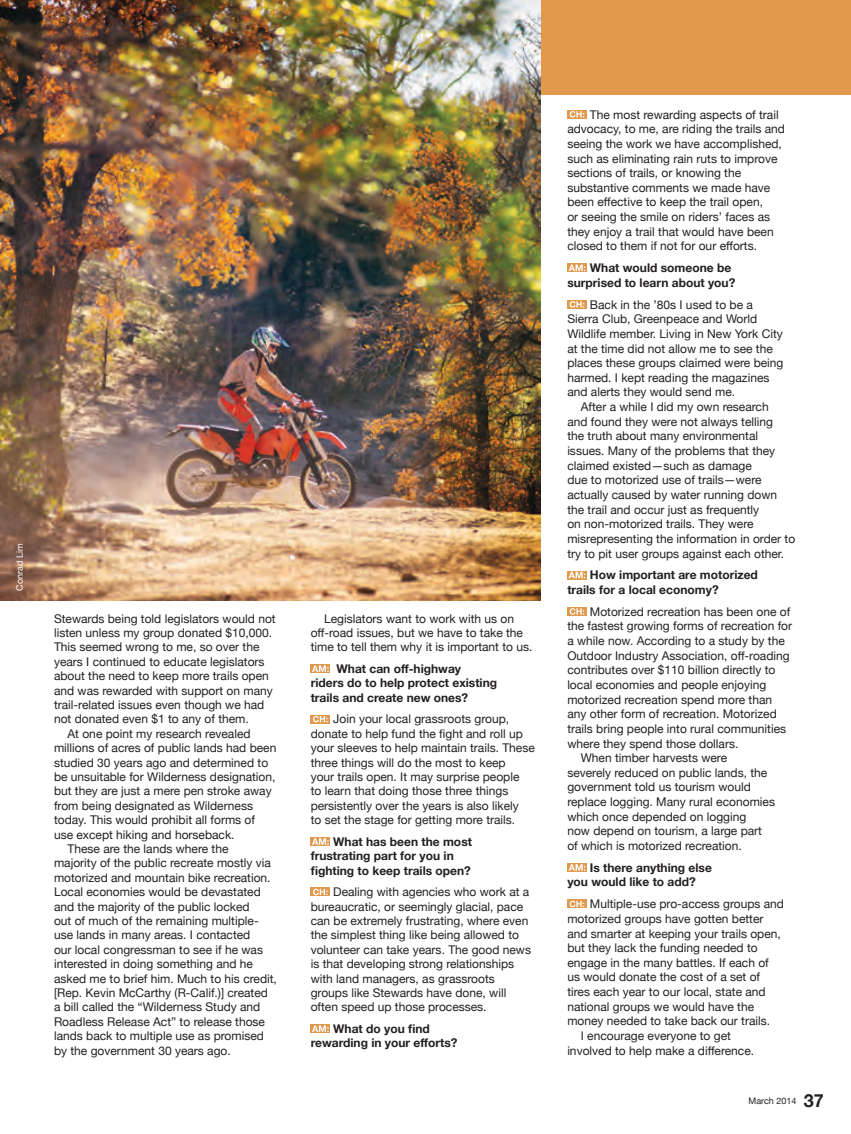
<style>
.page{position:relative;width:851px;height:1134px;background:#fff}
.page>*{position:absolute;margin:0;border:0;box-sizing:border-box;transform-origin:0 0}
.AM_Body{font:12px/14.7px "Helvetica Neue";color:#231f20}
.AM_Body-2{font:700 12px/14.4px "Helvetica Neue";color:#231f20}
.t1{font:9px "Helvetica Neue";color:#231f20}
.AM_Photo_Credit{font:9px "Helvetica Neue";color:#fff}
.s1{font-weight:700;font-size:18px}
</style>
<div class="page">
<div style="left:540px;top:0;width:310px;height:94px;background:#e0994d"></div>
<svg style="left:310px;top:664px;width:20px;height:9px"></svg>
<svg style="left:312px;top:665px;width:16px;height:7px"></svg>
<svg style="left:310px;top:715px;width:20px;height:8px"></svg>
<svg style="left:313px;top:716px;width:14px;height:6px"></svg>
<svg style="left:310px;top:837px;width:20px;height:9px"></svg>
<svg style="left:312px;top:838px;width:16px;height:7px"></svg>
<svg style="left:310px;top:888px;width:20px;height:8px"></svg>
<svg style="left:313px;top:889px;width:14px;height:6px"></svg>
<svg style="left:310px;top:1024px;width:20px;height:9px"></svg>
<svg style="left:312px;top:1025px;width:16px;height:7px"></svg>
<svg style="left:567px;top:110px;width:19px;height:9px"></svg>
<svg style="left:569px;top:111px;width:15px;height:7px"></svg>
<svg style="left:567px;top:264px;width:19px;height:8px"></svg>
<svg style="left:568px;top:265px;width:17px;height:6px"></svg>
<svg style="left:567px;top:300px;width:19px;height:9px"></svg>
<svg style="left:569px;top:301px;width:15px;height:7px"></svg>
<svg style="left:567px;top:571px;width:19px;height:8px"></svg>
<svg style="left:568px;top:572px;width:17px;height:6px"></svg>
<svg style="left:567px;top:607px;width:19px;height:9px"></svg>
<svg style="left:569px;top:608px;width:15px;height:7px"></svg>
<div style="left:567px;top:863px;width:19px;height:9px;background:#e0994d"></div>
<svg style="left:568px;top:864px;width:17px;height:7px"></svg>
<svg style="left:567px;top:900px;width:19px;height:8px"></svg>
<svg style="left:569px;top:901px;width:15px;height:6px"></svg>
<img style="left:0;top:0;width:540px;height:601px">
<p class="AM_Photo_Credit" style="left:12px;top:591px;width:49px;rotate:-90deg">Conrad Lim</p>
<p class="AM_Body" style="left:54px;top:610px;width:223px">Stewards being told legislators would not listen unless my group donated $10,000.<br>This seemed wrong to me, so over the years I continued to educate legislators about the need to keep more trails open and was rewarded with support on many trail-related issues even though we had not donated even $1 to any of them.</p>
<p class="AM_Body" style="left:54px;top:726px;width:224px;text-indent:14px">At one point my research revealed millions of acres of public lands had been studied 30 years ago and determined to be unsuitable for Wilderness designation, but they are just a mere pen stroke away from being designated as Wilderness today. This would prohibit all forms of use except hiking and horseback.</p>
<p class="AM_Body" style="left:54px;top:841px;width:224px;text-indent:14px">These are the lands where the<br>majority of the public recreate mostly via motorized and mountain bike recreation.<br>Local economies would be devastated and the majority of the public locked<br>out of much of the remaining multiple&shy;use lands in many areas. I contacted<br>our local congressman to see if he was interested in doing something and he asked me to brief him. Much to his credit, [Rep. Kevin McCarthy (R-Calif.)] created a bill called the “Wilderness Study and Roadless Release Act” to release those lands back to multiple use as promised by the government 30 years ago.</p>
<p class="AM_Body" style="left:310px;top:610px;width:223px;text-indent:14px">Legislators want to work with us on off-road issues, but we have to take the time to tell them why it is important to us.</p>
<p class="AM_Body-2" style="left:310px;top:661px;width:188px;text-indent:26px">What can off-highway riders do to help protect existing trails and create new ones?</p>
<p class="AM_Body" style="left:310px;top:711px;width:226px;text-indent:23px">Join your local grassroots group, donate to help fund the fight and roll up your sleeves to help maintain trails. These three things will do the most to keep<br>your trails open. It may surprise people<br>to learn that doing those three things persistently over the years is also likely<br>to set the stage for getting more trails.</p>
<p class="AM_Body-2" style="left:310px;top:834px;width:163px;text-indent:23px">What has been the most frustrating part for you in fighting to keep trails open?</p>
<p class="AM_Body" style="left:310px;top:884px;width:222px;text-indent:23px">Dealing with agencies who work at a bureaucratic, or seemingly glacial, pace can be extremely frustrating, where even the simplest thing like being allowed to volunteer can take years. The good news is that developing strong relationships with land managers, as grassroots groups like Stewards have done, will often speed up those processes.</p>
<p class="AM_Body-2" style="left:310px;top:1021px;width:148px;text-align:center">What do you find rewarding in your efforts?</p>
<p class="AM_Body" style="left:567px;top:106px;width:219px;text-indent:23px">The most rewarding aspects of trail advocacy, to me, are riding the trails and seeing the work we have accomplished, such as eliminating rain ruts to improve sections of trails, or knowing the substantive comments we made have been effective to keep the trail open,<br>or seeing the smile on riders’ faces as they enjoy a trail that would have been closed to them if not for our efforts.</p>
<p class="AM_Body-2" style="left:567px;top:260px;width:169px;text-indent:23px">What would someone be surprised to learn about you?</p>
<p class="AM_Body" style="left:567px;top:296px;width:218px;text-indent:23px">Back in the ’80s I used to be a Sierra Club, Greenpeace and World Wildlife member. Living in New York City at the time did not allow me to see the places these groups claimed were being harmed. I kept reading the magazines and alerts they would send me.</p>
<p class="AM_Body" style="left:567px;top:399px;width:229px;text-indent:14px">After a while I did my own research<br>and found they were not always telling<br>the truth about many environmental issues. Many of the problems that they claimed existed—such as damage<br>due to motorized use of trails—were actually caused by water running down the trail and occur just as frequently<br>on non-motorized trails. They were misrepresenting the information in order to try to pit user groups against each other.</p>
<p class="AM_Body-2" style="left:567px;top:567px;width:192px;text-indent:23px">How important are motorized trails for a local economy?</p>
<p class="AM_Body" style="left:567px;top:603px;width:226px;text-indent:23px">Motorized recreation has been one of the fastest growing forms of recreation for a while now. According to a study by the Outdoor Industry Association, off-roading contributes over $110 billion directly to local economies and people enjoying motorized recreation spend more than any other form of recreation. Motorized trails bring people into rural communities where they spend those dollars.</p>
<p class="AM_Body" style="left:567px;top:750px;width:209px;text-indent:14px">When timber harvests were<br>severely reduced on public lands, the government told us tourism would replace logging. Many rural economies which once depended on logging<br>now depend on tourism, a large part of which is motorized recreation.</p>
<p class="AM_Body-2" style="left:567px;top:860px;width:146px;text-indent:23px">Is there anything else you would like to add?</p>
<p class="AM_Body" style="left:567px;top:896px;width:218px;text-indent:23px">Multiple-use pro-access groups and motorized groups have gotten better and smarter at keeping your trails open, but they lack the funding needed to engage in the many battles. If each of us would donate the cost of a set of tires each year to our local, state and national groups we would have the money needed to take back our trails.</p>
<p class="AM_Body" style="left:567px;top:1028px;width:188px;text-indent:14px">I encourage everyone to get involved to help make a difference.</p>
<p class="t1" style="left:748px;top:1093px;width:77px">March 2014 <span class="s1">37</span></p>
</div>
